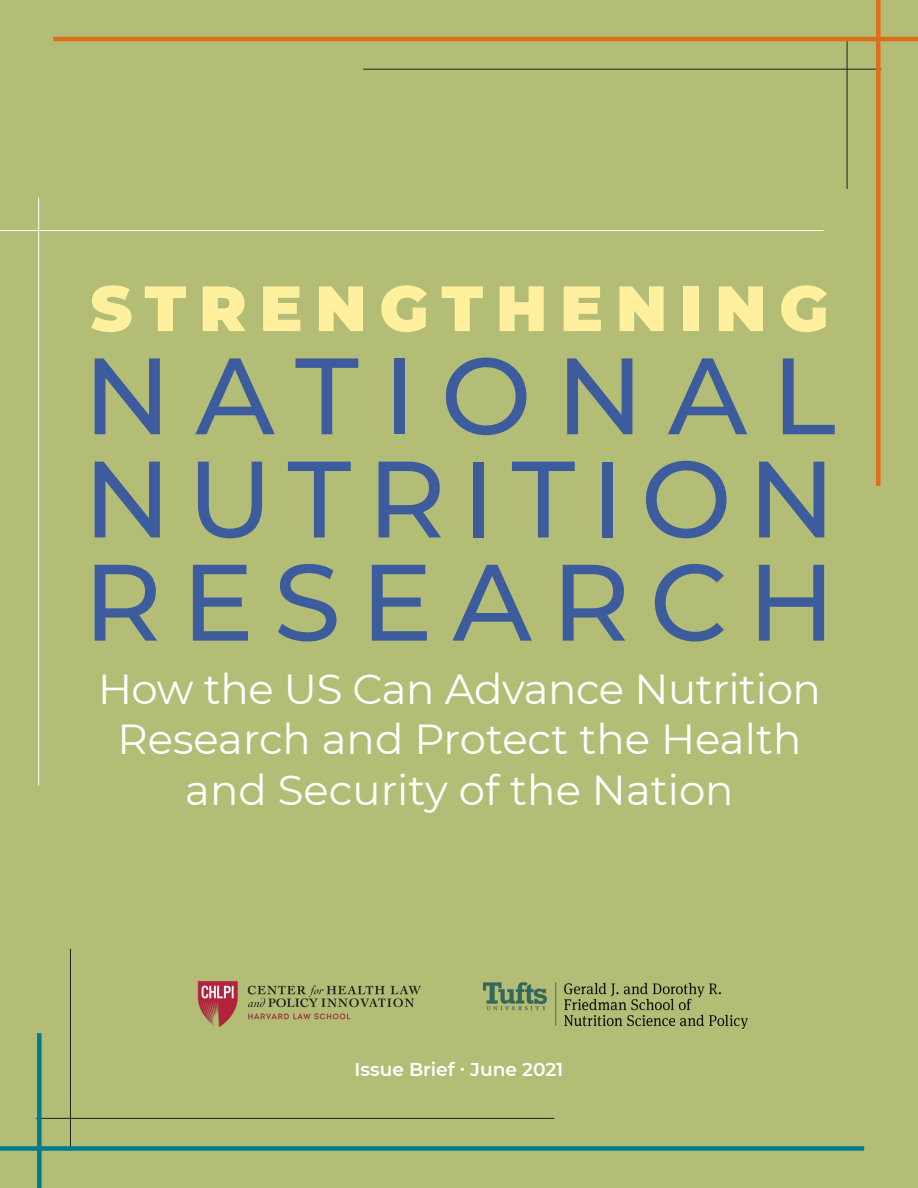
<style>
.page{position:relative;width:918px;height:1188px;background:#b4bd76}
.page>*{position:absolute;margin:0;border:0;box-sizing:border-box;transform-origin:0 0}
.t1{font:500 108.3px/103.2px "Montserrat";letter-spacing:.18em;color:#3d5c9e;text-align:justify}
.t2{font:900 63.9px "Montserrat";letter-spacing:.2em;color:#fff09e}
.t3{font:41.85px/50.2px "Montserrat";letter-spacing:-.005em;color:#fff;text-align:center}
.t4{font:600 18.6px "Montserrat";color:#fff}
.s1{font-family:"Open Sans";font-weight:700}
</style>
<div class="page">
<hr style="left:363px;top:69px;width:518px;height:1px;background:#231f20">
<hr style="left:847px;top:37px;width:1px;height:152px;background:#231f20">
<hr style="left:0;top:230px;width:824px;height:1px;background:#fff">
<hr style="left:38px;top:197px;width:1px;height:589px;background:#fff">
<hr style="left:53px;top:37px;width:865px;height:4px;background:#dd6e1b">
<hr style="left:876px;top:0;width:4px;height:486px;background:#dd6e1b">
<hr style="left:36px;top:1118px;width:518px;height:1px;background:#231f20">
<hr style="left:70px;top:949px;width:1px;height:201px;background:#231f20">
<div style="left:0;top:1146px;width:864px;height:5px;background:#007a8f"></div>
<div style="left:37px;top:1033px;width:5px;height:155px;background:#007a8f"></div>
<img style="left:197px;top:981px;width:224px;height:46px">
<img style="left:483px;top:983px;width:264px;height:45px">
<h2 class="t2" style="left:90px;top:269px;width:740px">STRENGTHENING</h2>
<h1 class="t1" style="left:83px;top:344px;width:754px">NATIONAL NUTRITION RESEARCH</h1>
<p class="t3" style="left:98px;top:664px;width:724px">How the US Can Advance Nutrition<br>Research and Protect the Health and Security of the Nation</p>
<p class="t4" style="left:355px;top:1058px;width:210px">Issue Brief <span class="s1">·</span> June 2021</p>
</div>
